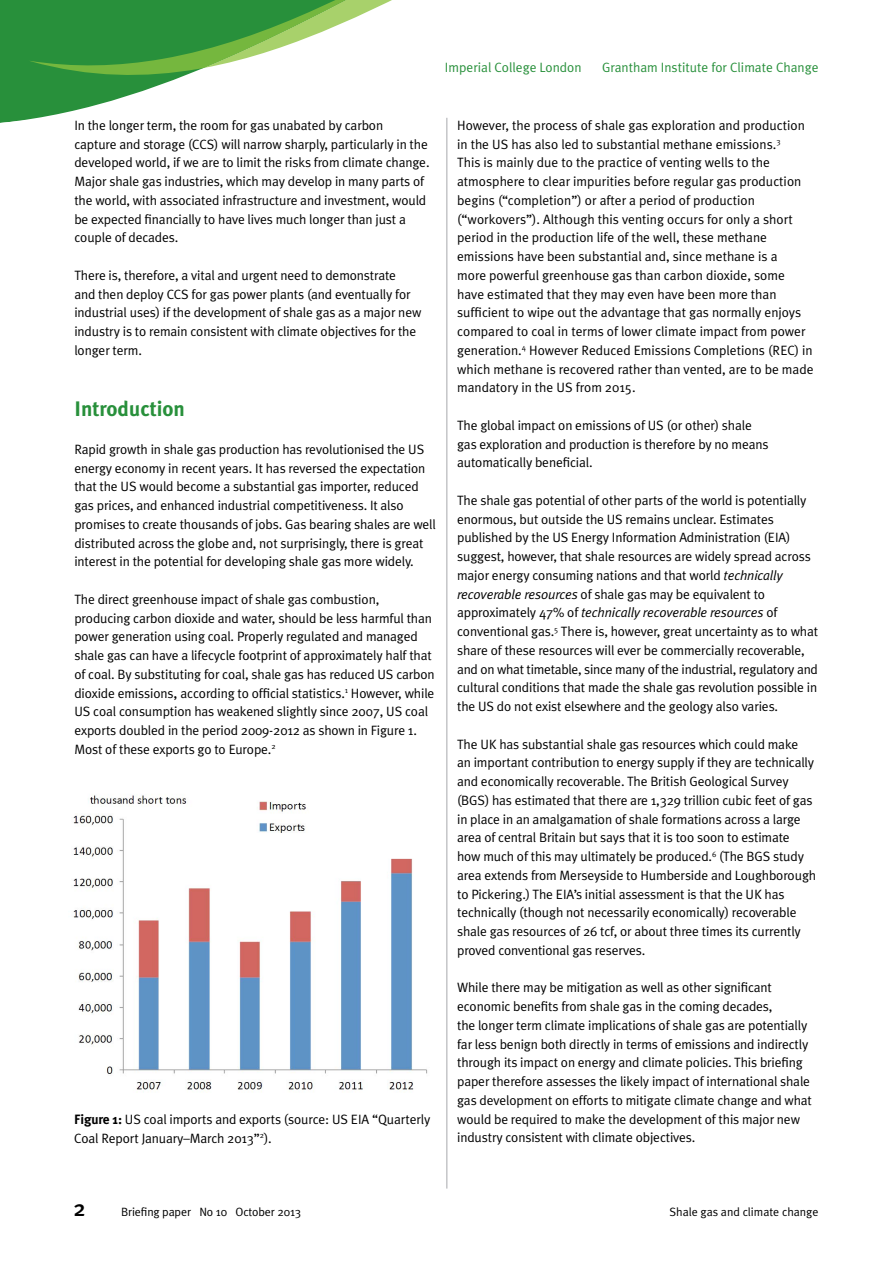
<style>
.page{position:relative;width:893px;height:1263px;background:#fff}
.page>*{position:absolute;margin:0;border:0;box-sizing:border-box;transform-origin:0 0}
.t1{font:500 22.5px "Meta Plus";color:#000}
.t2{font:700 21px "Meta Plus";color:#28903b}
.t3{font:13.5px/18.8px "Meta Plus Normal";letter-spacing:-.01em;color:#000}
.t4{font:13.5px "Meta Plus Normal";color:#28903b}
.t5{font:12px "Meta Plus Normal";letter-spacing:-.01em;color:#000}
.s1{font-size:15px}
.s2{font-family:"Meta Plus";font-weight:700}
.s3{font-style:italic}
</style>
<div class="page">
<hr style="left:446px;top:118px;width:1px;height:1070px;background:#a7a9ac">
<svg style="left:0;top:0;width:448px;height:135px"></svg>
<svg style="left:28px;top:0;width:420px;height:78px"></svg>
<img style="left:73px;top:795px;width:355px;height:297px">
<p class="t4" style="left:445px;top:60px;width:138px">Imperial College London</p>
<p class="t4" style="left:602px;top:60px;width:218px">Grantham Institute for Climate Change</p>
<p class="t3" style="left:74px;top:116px;width:357px">I n the longer term, the room for gas unabated by carbon<br>capture and storage (CCS) will narrow sharply, particularly in the developed world, if we are to limit the risks from climate change.<br>Major shale gas industries, which may develop in many parts of the world, with associated infrastructure and investment, would be expected financially to have lives much longer than just a couple of decades.</p>
<p class="t3" style="left:74px;top:266px;width:349px">There is, therefore, a vital and urgent need to demonstrate<br>and then deploy CCS for gas power plants (and eventually for industrial uses) if the development of shale gas as a major new industry is to remain consistent with climate objectives for the longer term.</p>
<h2 class="t2" style="left:74px;top:397px;width:112px">I ntroduction</h2>
<p class="t3" style="left:74px;top:440px;width:363px">Rapid growth in shale gas production has revolutionised the U S energy economy in recent years. It has reversed the expectation that the U S would become a substantial gas importer, reduced gas prices, and enhanced industrial competitiveness. It also promises to create thousands of jobs. Gas bearing shales are well distributed across the globe and, not surprisingly, there is great interest in the potential for developing shale gas more widely.</p>
<p class="t3" style="left:74px;top:590px;width:362px">The direct greenhouse impact of shale gas combustion, producing carbon dioxide and water, should be less harmful than power generation using coal. Properly regulated and managed shale gas can have a lifecycle footprint of approximately half that of coal. By substituting for coal, shale gas has reduced U S carbon dioxide emissions<span class="s1">,</span> according to official statistics.<sup>1</sup> H owever, while US coal consumption has weakened slightly since 2007, US coal exports doubled in the period 2009-2012 as shown in Figure 1.<br>Most of these exports go to Europe.<sup>2</sup></p>
<p class="t3" style="left:74px;top:1109px;width:358px"><span class="s2">Figure 1:</span> U S coal imports and exports (source: U S EIA “Quarterly<br>Coal Report January–March 2013”<sup>2</sup>).</p>
<p class="t3" style="left:457px;top:116px;width:358px">H owever, the process of shale gas exploration and production in the US has also led to substantial methane emissions.<sup>3<br></sup>This is mainly due to the practice of venting wells to the atmosphere to clear impurities before regular gas production begins (“completion”) or after a period of production (“workovers”). Although this venting occurs for only a short period in the production life of the well, these methane emissions have been substantial and, since methane is a<br>more powerful greenhouse gas than carbon dioxide, some have estimated that they may even have been more than sufficient to wipe out the advantage that gas normally enjoys compared to coal in terms of lower climate impact from power generation.<sup>4</sup> H owever Reduced Emissions Completions (REC) in which methane is recovered rather than vented, are to be made mandatory in the US from 2015.</p>
<p class="t3" style="left:457px;top:416px;width:313px">The global impact on emissions of US (or other) shale gas exploration and production is therefore by no means automatically beneficial.</p>
<p class="t3" style="left:457px;top:491px;width:363px">The shale gas potential of other parts of the world is potentially enormous, but outside the US remains unclear. Estimates published by the US Energy I nformation Administration (EIA) suggest, however, that shale resources are widely spread across major energy consuming nations and that world <span class="s3">technically recoverable resources</span> of shale gas may be equivalent to approximately 47% of <span class="s3">technically recoverable resources</span> of conventional gas.<sup>5</sup> There is, however, great uncertainty as to what share of these resources will ever be commercially recoverable, and on what timetable, since many of the industrial, regulatory and cultural conditions that made the shale gas revolution possible in the U S do not exist elsewhere and the geology also varies.</p>
<p class="t3" style="left:457px;top:734px;width:361px">The UK has substantial shale gas resources which could make<br>an important contribution to energy supply if they are technically and economically recoverable. The British Geological Survey (BGS) has estimated that there are 1,329 trillion cubic feet of gas in place in an amalgamation of shale formations across a large area of central Britain but says that it is too soon to estimate how much of this may ultimately be produced.<sup>6</sup> (The BGS study area extends from Merseyside to H umberside and Loughborough to Pickering.) The EIA’s initial assessment is that the UK has technically (though not necessarily economically) recoverable shale gas resources of 26 tcf, or about three times its currently proved conventional gas reserves.</p>
<p class="t3" style="left:457px;top:978px;width:356px">While there may be mitigation as well as other significant economic benefits from shale gas in the coming decades,<br>the longer term climate implications of shale gas are potentially far less benign both directly in terms of emissions and indirectly through its impact on energy and climate policies. This briefing paper therefore assesses the likely impact of international shale gas development on efforts to mitigate climate change and what would be required to make the development of this major new industry consistent with climate objectives.</p>
<h1 class="t1" style="left:73px;top:1195px;width:14px">2</h1>
<p class="t5" style="left:121px;top:1204px;width:182px">Briefing paper No 10 October 2013</p>
<p class="t5" style="left:669px;top:1204px;width:151px">Shale gas and climate change</p>
</div>
